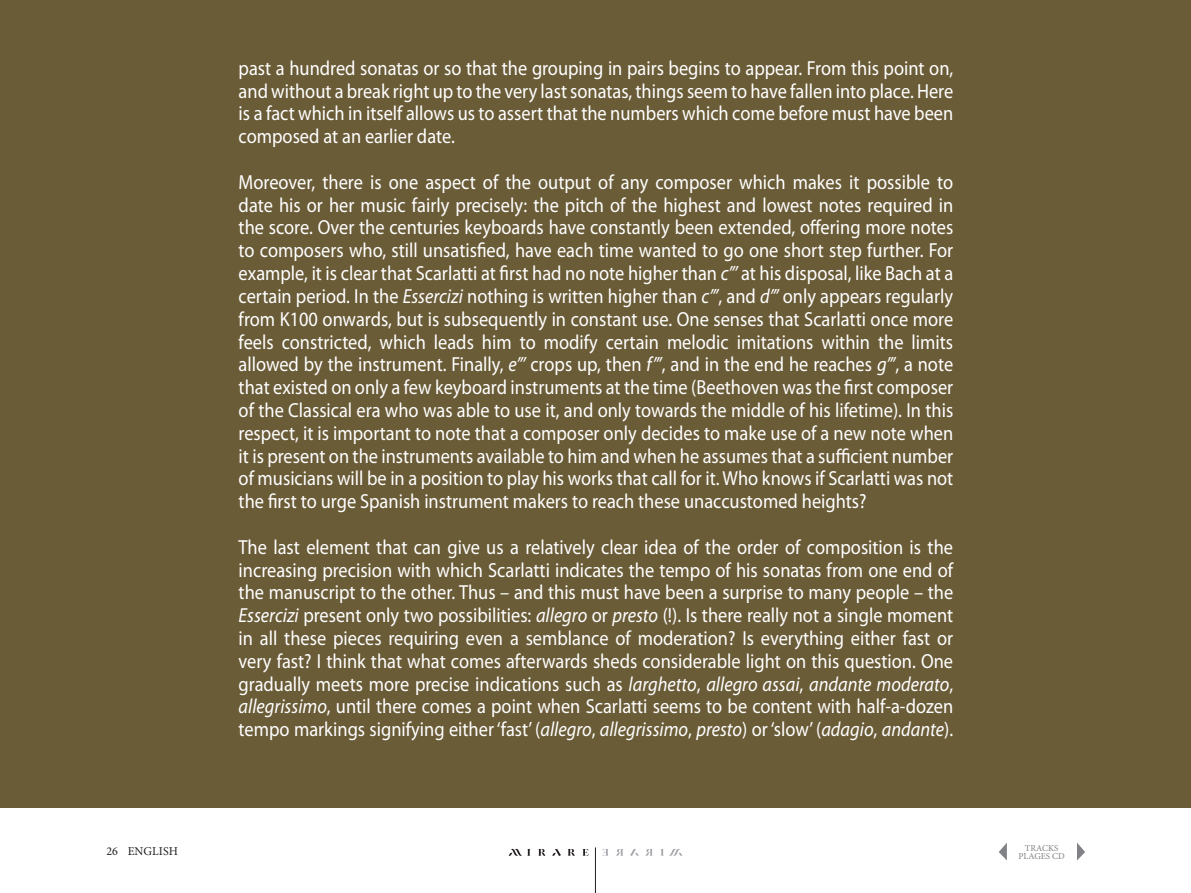
<style>
.page{position:relative;width:1191px;height:893px;background:#fff}
.page>*{position:absolute;margin:0;border:0;box-sizing:border-box;transform-origin:0 0}
.t1{font:20.4px/22.8px "Myriad Pro";color:#fff;text-align:justify;scale:.9 1}
.t2{font:12px "Minion Pro";letter-spacing:.01em;color:#231f20}
.t3{font:9px/7.5px "Minion Pro";color:#808285;text-align:center}
.s1{font-style:italic}
</style>
<div class="page">
<svg style="left:999px;top:843px;width:8px;height:17px"></svg>
<svg style="left:1077px;top:843px;width:8px;height:17px"></svg>
<hr style="left:595px;top:847px;width:1px;height:46px;background:#231f20">
<svg style="left:508px;top:849px;width:22px;height:7px"></svg>
<svg style="left:538px;top:849px;width:7px;height:7px"></svg>
<svg style="left:568px;top:849px;width:7px;height:7px"></svg>
<svg style="left:582px;top:849px;width:6px;height:7px"></svg>
<svg style="left:552px;top:849px;width:9px;height:7px"></svg>
<svg style="left:661px;top:849px;width:21px;height:7px"></svg>
<svg style="left:645px;top:849px;width:7px;height:7px"></svg>
<svg style="left:616px;top:849px;width:7px;height:7px"></svg>
<svg style="left:603px;top:849px;width:5px;height:7px"></svg>
<svg style="left:630px;top:849px;width:9px;height:7px"></svg>
<div style="left:0;top:0;width:1191px;height:808px;background:#6b5c38"></div>
<p class="t1" style="left:239px;top:57px;width:795px">past a hundred sonatas or so that the grouping in pairs begins to appear. From this point on, and without a break right up to the very last sonatas, things seem to have fallen into place. Here is a fact which in itself allows us to assert that the numbers which come before must have been composed at an earlier date.</p>
<p class="t1" style="left:239px;top:171px;width:795px">Moreover, there is one aspect of the output of any composer which makes it possible to date his or her music fairly precisely: the pitch of the highest and lowest notes required in the score. Over the centuries keyboards have constantly been extended, offering more notes to composers who, still unsatisfied, have each time wanted to go one short step further. For example, it is clear that Scarlatti at first had no note higher than <span class="s1">c’’’</span> at his disposal, like Bach at a certain period. In the <span class="s1">Essercizi</span> nothing is written higher than <span class="s1">c’’’</span>, and <span class="s1">d’’’</span> only appears regularly from K100 onwards, but is subsequently in constant use. One senses that Scarlatti once more feels constricted, which leads him to modify certain melodic imitations within the limits allowed by the instrument. Finally, <span class="s1">e’’’</span> crops up, then <span class="s1">f’’’</span>, and in the end he reaches <span class="s1">g’’’</span>, a note that existed on only a few keyboard instruments at the time (Beethoven was the first composer of the Classical era who was able to use it, and only towards the middle of his lifetime). In this respect, it is important to note that a composer only decides to make use of a new note when it is present on the instruments available to him and when he assumes that a sufficient number of musicians will be in a position to play his works that call for it. Who knows if Scarlatti was not the first to urge Spanish instrument makers to reach these unaccustomed heights?</p>
<p class="t1" style="left:239px;top:536px;width:795px">The last element that can give us a relatively clear idea of the order of composition is the increasing precision with which Scarlatti indicates the tempo of his sonatas from one end of the manuscript to the other. Thus – and this must have been a surprise to many people – the <span class="s1">Essercizi</span> present only two possibilities: <span class="s1">allegro</span> or <span class="s1">presto</span> (!). Is there really not a single moment in all these pieces requiring even a semblance of moderation? Is everything either fast or very fast? I think that what comes afterwards sheds considerable light on this question. One gradually meets more precise indications such as <span class="s1">larghetto</span>, <span class="s1">allegro assai</span>, <span class="s1">andante moderato</span>, <span class="s1">allegrissimo</span>, until there comes a point when Scarlatti seems to be content with half-a-dozen tempo markings signifying either ‘fast’ (<span class="s1">allegro</span>, <span class="s1">allegrissimo</span>, <span class="s1">presto</span>) or ‘slow’ (<span class="s1">adagio</span>, <span class="s1">andante</span>).</p>
<p class="t2" style="left:106px;top:843px;width:13px">26</p>
<p class="t3" style="left:1018px;top:844px;width:48px">TRACKS<br>PLAGES CD</p>
<p class="t2" style="left:128px;top:843px;width:52px">ENGLISH</p>
</div>
